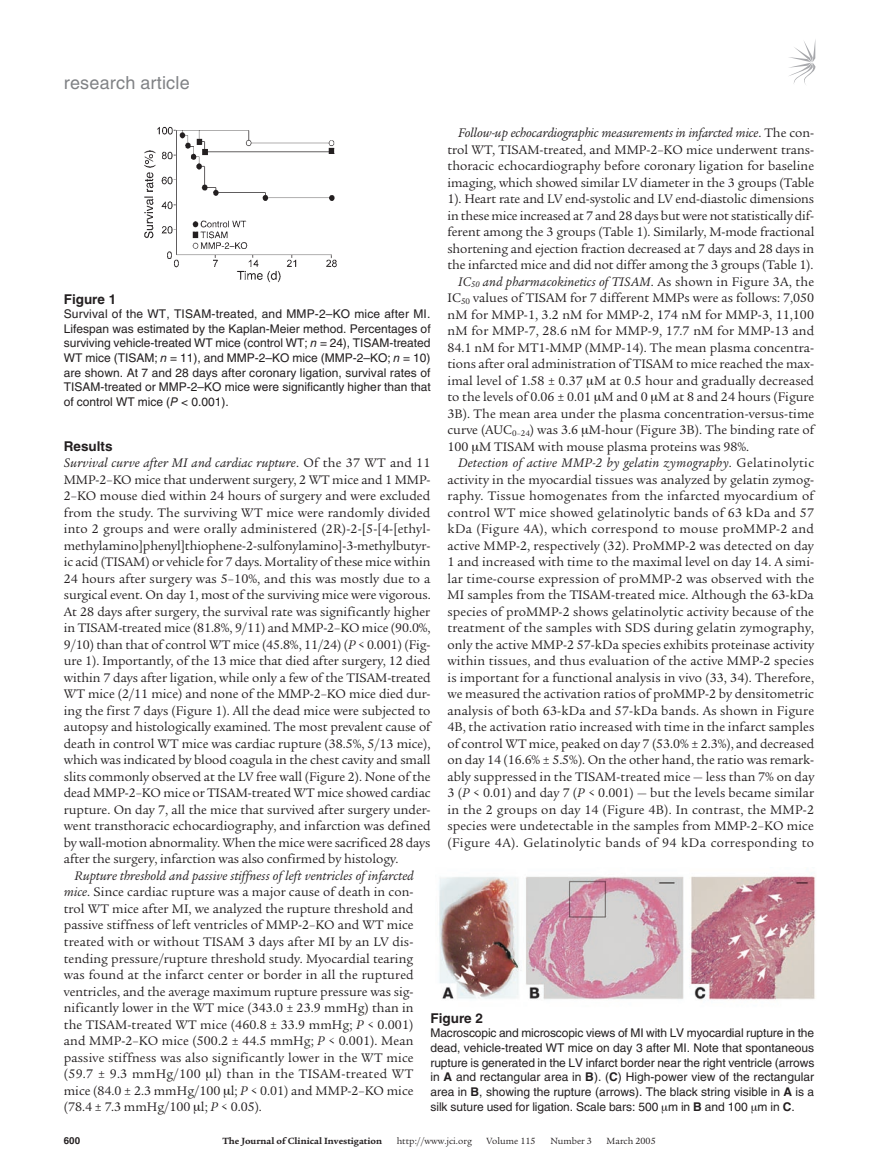
<style>
.page{position:relative;width:878px;height:1174px;background:#fff}
.page>*{position:absolute;margin:0;border:0;box-sizing:border-box;transform-origin:0 0}
.t1{font:18px "Helvetica LT Std";letter-spacing:.01em;color:#808285}
.t2{font:13.5px/16.5px "Legacy Serif Std";letter-spacing:.005em;color:#231f20;text-align:justify}
.t3{font:italic 13.5px "Legacy Serif Std";letter-spacing:.01em;color:#231f20}
.t4{font:13.5px "Legacy Serif Std";letter-spacing:-.015em;color:#231f20}
.t5{font:13.5px "Legacy Serif Std";letter-spacing:.025em;color:#231f20}
.t6{font:700 13.5px "Helvetica LT Std";color:#231f20}
.t7{font:12px/14.7px "Helvetica LT Std";color:#231f20;text-align:justify}
.t8{font:9.75px "Legacy Serif Std";color:#231f20}
.t9{font:700 9.75px "Legacy Serif Std";color:#231f20}
.t10{font:700 9.75px "Helvetica LT Std";color:#231f20}
.s1{font-style:normal}
.s2{font-style:italic}
.s3{font-weight:700}
</style>
<div class="page">
<svg style="left:789px;top:41px;width:26px;height:44px"></svg>
<img style="left:144px;top:126px;width:193px;height:157px">
<img style="left:439px;top:873px;width:376px;height:127px">
<h1 class="t1" style="left:64px;top:72px;width:127px">research article</h1>
<p class="t3" style="left:458px;top:125px;width:357px">Follow-up echocardiographic measurements in infarcted mice<span class="s1">. The con-</span></p>
<p class="t2" style="left:447px;top:141px;width:368px">trol WT, TISAM-treated, and MMP-2–KO mice underwent trans-</p>
<p class="t2" style="left:447px;top:158px;width:368px">thoracic echocardiography before coronary ligation for baseline</p>
<p class="t2" style="left:447px;top:174px;width:368px">imaging, which showed similar LV diameter in the 3 groups (Table</p>
<p class="t2" style="left:447px;top:191px;width:368px">1). Heart rate and LV end-systolic and LV end-diastolic dimensions</p>
<p class="t4" style="left:447px;top:208px;width:368px">in these mice increased at 7 and 28 days but were not statistically dif-</p>
<p class="t2" style="left:447px;top:224px;width:368px">ferent among the 3 groups (Table 1). Similarly, M-mode fractional</p>
<p class="t2" style="left:447px;top:240px;width:368px">shortening and ejection fraction decreased at 7 days and 28 days in</p>
<p class="t2" style="left:447px;top:257px;width:367px">the infarcted mice and did not differ among the 3 groups (Table 1).</p>
<p class="t3" style="left:458px;top:274px;width:357px">IC<sub>50</sub> and pharmacokinetics of TISAM<span class="s1">. As shown in Figure 3A, the</span></p>
<p class="t2" style="left:447px;top:290px;width:368px">IC<sub>50</sub> values of TISAM for 7 different MMPs were as follows: 7,050</p>
<p class="t2" style="left:447px;top:306px;width:368px">nM for MMP-1, 3.2 nM for MMP-2, 174 nM for MMP-3, 11,100</p>
<p class="t2" style="left:447px;top:323px;width:368px">nM for MMP-7, 28.6 nM for MMP-9, 17.7 nM for MMP-13 and</p>
<p class="t2" style="left:447px;top:339px;width:368px">84.1 nM for MT1-MMP (MMP-14). The mean plasma concentra-</p>
<p class="t2" style="left:447px;top:356px;width:368px">tions after oral administration of TISAM to mice reached the max-</p>
<p class="t2" style="left:447px;top:372px;width:368px">imal level of 1.58 ± 0.37 M at 0.5 hour and gradually decreased</p>
<p class="t2" style="left:447px;top:389px;width:368px">to the levels of 0.06 ± 0.01 M and 0 M at 8 and 24 hours (Figure</p>
<p class="t2" style="left:447px;top:405px;width:368px">3B). The mean area under the plasma concentration-versus-time</p>
<p class="t2" style="left:447px;top:422px;width:368px">curve (AUC<sub>0–24</sub>) was 3.6 M-hour (Figure 3B). The binding rate of</p>
<p class="t2" style="left:447px;top:438px;width:303px">100 M TISAM with mouse plasma proteins was 98%.</p>
<p class="t3" style="left:458px;top:455px;width:357px">Detection of active MMP-2 by gelatin zymography<span class="s1">. Gelatinolytic</span></p>
<p class="t2" style="left:447px;top:471px;width:368px">activity in the myocardial tissues was analyzed by gelatin zymog-</p>
<p class="t2" style="left:447px;top:488px;width:368px">raphy. Tissue homogenates from the infarcted myocardium of</p>
<p class="t2" style="left:447px;top:504px;width:368px">control WT mice showed gelatinolytic bands of 63 kDa and 57</p>
<p class="t2" style="left:447px;top:521px;width:368px">kDa (Figure 4A), which correspond to mouse proMMP-2 and</p>
<p class="t2" style="left:447px;top:537px;width:368px">active MMP-2, respectively (32). ProMMP-2 was detected on day</p>
<p class="t2" style="left:447px;top:554px;width:368px">1 and increased with time to the maximal level on day 14. A simi-</p>
<p class="t2" style="left:447px;top:570px;width:368px">lar time-course expression of proMMP-2 was observed with the</p>
<p class="t2" style="left:447px;top:587px;width:368px">MI samples from the TISAM-treated mice. Although the 63-kDa</p>
<p class="t2" style="left:447px;top:603px;width:368px">species of proMMP-2 shows gelatinolytic activity because of the</p>
<p class="t2" style="left:447px;top:620px;width:368px">treatment of the samples with SDS during gelatin zymography,</p>
<p class="t2" style="left:447px;top:636px;width:368px">only the active MMP-2 57-kDa species exhibits proteinase activity</p>
<p class="t2" style="left:447px;top:653px;width:368px">within tissues, and thus evaluation of the active MMP-2 species</p>
<p class="t2" style="left:447px;top:669px;width:368px">is important for a functional analysis in vivo (33, 34). Therefore,</p>
<p class="t2" style="left:447px;top:686px;width:368px">we measured the activation ratios of proMMP-2 by densitometric</p>
<p class="t2" style="left:447px;top:702px;width:368px">analysis of both 63-kDa and 57-kDa bands. As shown in Figure</p>
<p class="t2" style="left:447px;top:719px;width:368px">4B, the activation ratio increased with time in the infarct samples</p>
<p class="t2" style="left:447px;top:735px;width:368px">of control WT mice, peaked on day 7 (53.0% ± 2.3%), and decreased</p>
<p class="t2" style="left:447px;top:752px;width:368px">on day 14 (16.6% ± 5.5%). On the other hand, the ratio was remark-</p>
<p class="t2" style="left:447px;top:768px;width:368px">ably suppressed in the TISAM-treated mice — less than 7% on day</p>
<p class="t2" style="left:447px;top:785px;width:368px">3 (<span class="s2">P</span> &lt; 0.01) and day 7 (<span class="s2">P</span> &lt; 0.001) — but the levels became similar</p>
<p class="t2" style="left:447px;top:801px;width:368px">in the 2 groups on day 14 (Figure 4B). In contrast, the MMP-2</p>
<p class="t2" style="left:447px;top:818px;width:368px">species were undetectable in the samples from MMP-2–KO mice</p>
<p class="t5" style="left:447px;top:835px;width:368px">(Figure 4A). Gelatinolytic bands of 94 kDa corresponding to</p>
<p class="t6" style="left:64px;top:290px;width:54px">Figure 1</p>
<p class="t7" style="left:64px;top:306px;width:368px">Survival of the WT, TISAM-treated, and MMP-2–KO mice after MI.<br>Lifespan was estimated by the Kaplan-Meier method. Percentages of surviving vehicle-treated WT mice (control WT; <span class="s2">n</span> = 24), TISAM-treated WT mice (TISAM; <span class="s2">n</span> = 11), and MMP-2–KO mice (MMP-2–KO; <span class="s2">n</span> = 10) are shown. At 7 and 28 days after coronary ligation, survival rates of TISAM-treated or MMP-2–KO mice were significantly higher than that of control WT mice (<span class="s2">P</span> &lt; 0.001).</p>
<p class="t6" style="left:64px;top:438px;width:50px">Results</p>
<p class="t2" style="left:64px;top:455px;width:368px"><span class="s2">Survival curve after MI and cardiac rupture</span>. Of the 37 WT and 11<br>MMP-2–KO mice that underwent surgery, 2 WT mice and 1 MMP-2–KO mouse died within 24 hours of surgery and were excluded from the study. The surviving WT mice were randomly divided into 2 groups and were orally administered (2R)-2-[5-[4-[ethyl&shy;methylamino]phenyl]thiophene-2-sulfonylamino]-3-methylbutyr&shy;ic acid (TISAM) or vehicle for 7 days. Mortality of these mice within 24 hours after surgery was 5–10%, and this was mostly due to a surgical event. On day 1, most of the surviving mice were vigorous.<br>At 28 days after surgery, the survival rate was significantly higher in TISAM-treated mice (81.8%, 9/11) and MMP-2–KO mice (90.0%, 9/10) than that of control WT mice (45.8%, 11/24) (<span class="s2">P</span> &lt; 0.001) (Fig&shy;ure 1). Importantly, of the 13 mice that died after surgery, 12 died within 7 days after ligation, while only a few of the TISAM-treated WT mice (2/11 mice) and none of the MMP-2–KO mice died dur&shy;ing the first 7 days (Figure 1). All the dead mice were subjected to autopsy and histologically examined. The most prevalent cause of death in control WT mice was cardiac rupture (38.5%, 5/13 mice), which was indicated by blood coagula in the chest cavity and small slits commonly observed at the LV free wall (Figure 2). None of the dead MMP-2–KO mice or TISAM-treated WT mice showed cardiac rupture. On day 7, all the mice that survived after surgery under&shy;went transthoracic echocardiography, and infarction was defined by wall-motion abnormality. When the mice were sacrificed 28 days after the surgery, infarction was also confirmed by histology.</p>
<p class="t2" style="left:64px;top:867px;width:351px;text-indent:11px"><span class="s2">Rupture threshold and passive stiffness of left ventricles of infarcted mice</span>. Since cardiac rupture was a major cause of death in con&shy;trol WT mice after MI, we analyzed the rupture threshold and passive stiffness of left ventricles of MMP-2–KO and WT mice treated with or without TISAM 3 days after MI by an LV dis&shy;tending pressure/rupture threshold study. Myocardial tearing was found at the infarct center or border in all the ruptured ventricles, and the average maximum rupture pressure was sig&shy;nificantly lower in the WT mice (343.0 ± 23.9 mmHg) than in the TISAM-treated WT mice (460.8 ± 33.9 mmHg; <span class="s2">P</span> &lt; 0.001) and MMP-2–KO mice (500.2 ± 44.5 mmHg; <span class="s2">P</span> &lt; 0.001). Mean passive stiffness was also significantly lower in the WT mice (59.7 ± 9.3 mmHg/100 l) than in the TISAM-treated WT mice (84.0 ± 2.3 mmHg/100 l; <span class="s2">P</span> &lt; 0.01) and MMP-2–KO mice (78.4 ± 7.3 mmHg/100 l; <span class="s2">P</span> &lt; 0.05).</p>
<p class="t6" style="left:430px;top:1009px;width:54px">Figure 2</p>
<p class="t7" style="left:430px;top:1025px;width:385px">Macroscopic and microscopic views of MI with LV myocardial rupture in the dead, vehicle-treated WT mice on day 3 after MI. Note that spontaneous rupture is generated in the LV infarct border near the right ventricle (arrows in <span class="s3">A</span> and rectangular area in <span class="s3">B</span>). (<span class="s3">C</span>) High-power view of the rectangular area in <span class="s3">B</span>, showing the rupture (arrows). The black string visible in <span class="s3">A</span> is a silk suture used for ligation. Scale bars: 500 m in <span class="s3">B</span> and 100 m in <span class="s3">C</span>.</p>
<p class="t10" style="left:64px;top:1134px;width:18px">600</p>
<p class="t9" style="left:222px;top:1135px;width:161px">The Journal of Clinical Investigation</p>
<p class="t8" style="left:396px;top:1135px;width:77px">http://www.jci.org</p>
<p class="t8" style="left:486px;top:1135px;width:50px">Volume 115</p>
<p class="t8" style="left:550px;top:1135px;width:43px">Number 3</p>
<p class="t8" style="left:606px;top:1135px;width:51px">March 2005</p>
</div>
